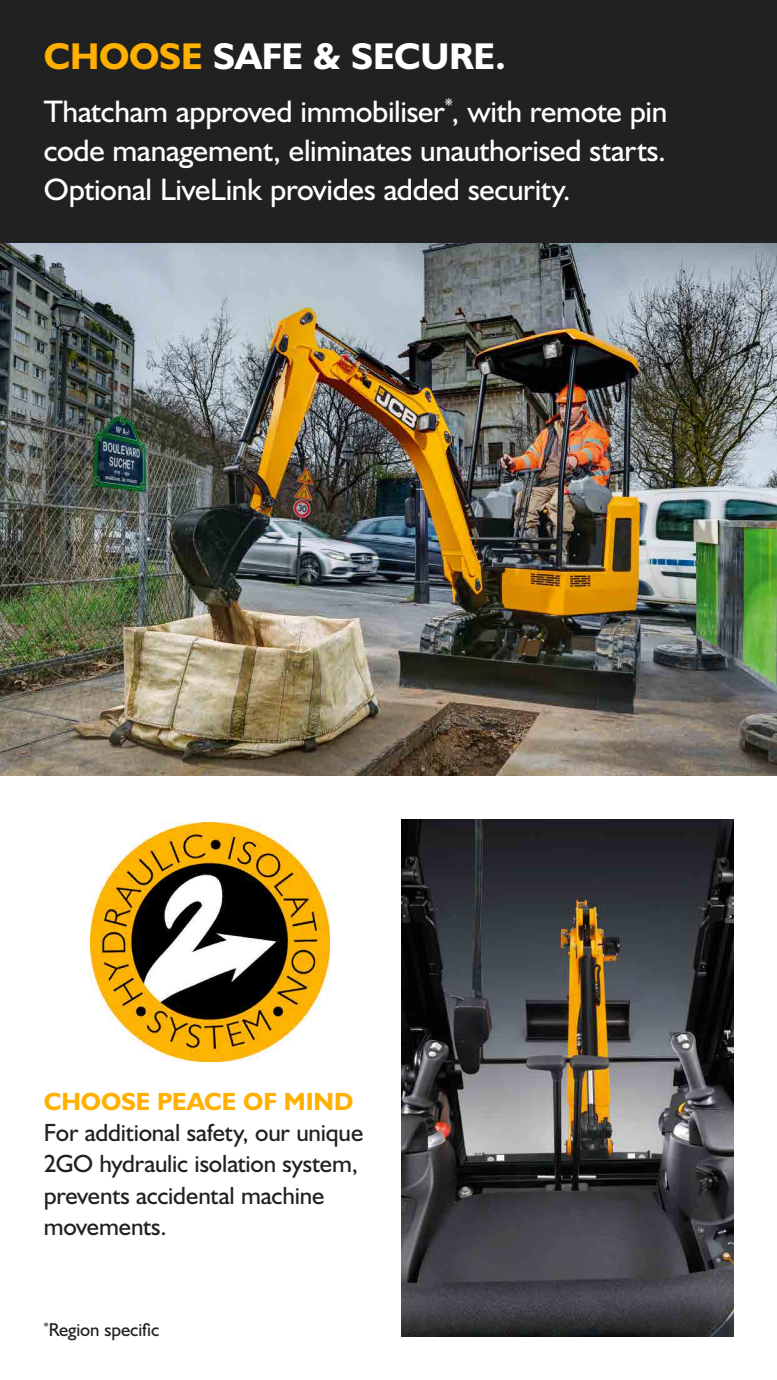
<style>
.page{position:relative;width:777px;height:1380px;background:#fff}
.page>*{position:absolute;margin:0;border:0;box-sizing:border-box;transform-origin:0 0}
.t1{font:37.5px "JCB Bold";letter-spacing:-.005em;color:#fff}
.t2{font:31.25px/39.1px "JCB Roman";letter-spacing:-.01em;color:#fff;text-align:justify}
.t3{font:25px/31.2px "JCB Roman";letter-spacing:-.01em;color:#212121}
.t4{font:25px "JCB Bold";color:#ffb000}
.t5{font:18.75px "JCB Roman";letter-spacing:-.005em;color:#212121}
.s1{color:#ffb000}
</style>
<div class="page">
<img style="left:0;top:243px;width:776px;height:532px">
<div style="left:0;top:0;width:776px;height:243px;background:#212121"></div>
<img style="left:90px;top:822px;width:239px;height:239px">
<img style="left:401px;top:819px;width:331px;height:517px">
<p class="t1" style="left:44px;top:33px;width:463px"><span class="s1">CHOOSE</span> SAFE &amp; SECURE.</p>
<p class="t2" style="left:44px;top:91px;width:625px">Thatcham approved immobiliser<sup>*</sup>, with remote pin code management, eliminates unauthorised starts.<br>Optional LiveLink provides added security.</p>
<p class="t4" style="left:44px;top:1086px;width:311px">CHOOSE PEACE OF MIND</p>
<p class="t3" style="left:44px;top:1117px;width:321px">For additional safety, our unique<br>2GO hydraulic isolation system, prevents accidental machine movements.</p>
<p class="t5" style="left:44px;top:1318px;width:117px"><sup>*</sup>Region specific</p>
</div>
